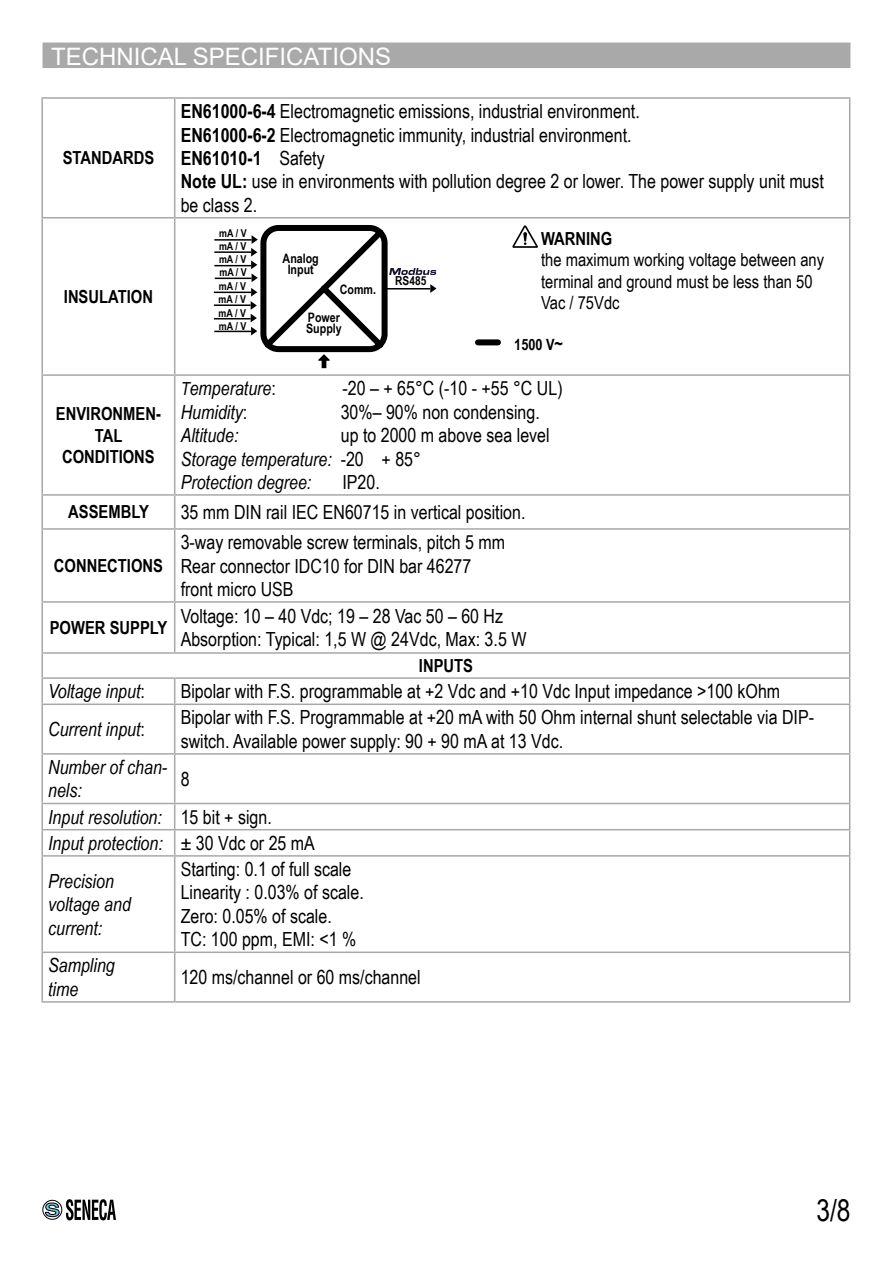
<style>
.page{position:relative;width:893px;height:1263px;background:#fff}
.page>*{position:absolute;margin:0;border:0;box-sizing:border-box;transform-origin:0 0}
.t1{font:30px "Arial Narrow";color:#000}
.t2{font:24px "Arial";color:#fff}
.t3{font:19.5px/23.4px "Arial Narrow";color:#000}
.t4{font:italic 19.5px/23.4px "Arial Narrow";color:#000}
.t5{font:700 18px/21.6px "Arial Narrow";color:#000;text-align:center}
.t6{font:18px/21.6px "Arial Narrow";color:#000}
.t7{font:700 15.45px "Arial Narrow";color:#000}
.t8{font:700 13.05px/10.8px "Arial Narrow";color:#000}
.t9{font:700 12.45px "Arial Narrow";color:#000}
.t10{font:700 10.8px/14.2px "Arial Narrow";color:#000}
.s1{font-weight:700}
.s2{font-size:17.7px}
.s3{font-size:18px}
.s4{font-style:normal}
</style>
<div class="page">
<div style="left:43px;top:43px;width:807px;height:25px;background:#a9a9a9"></div>
<svg style="left:45px;top:1202px;width:15px;height:15px"></svg>
<div style="left:43px;top:1200px;width:19px;height:19px;border:1px solid #000;border-radius:50%"></div>
<svg style="left:66px;top:1199px;width:50px;height:21px"></svg>
<hr style="left:41px;top:97px;width:134px;height:2px;background:#a9a8a8">
<hr style="left:41px;top:99px;width:2px;height:118px;background:#a9a8a8">
<hr style="left:41px;top:376px;width:2px;height:118px;background:#a9a8a8">
<hr style="left:41px;top:654px;width:2px;height:23px;background:#a9a8a8">
<hr style="left:41px;top:677px;width:134px;height:2px;background:#a9a8a8">
<hr style="left:41px;top:679px;width:2px;height:24px;background:#a9a8a8">
<hr style="left:41px;top:703px;width:134px;height:2px;background:#a9a8a8">
<hr style="left:41px;top:705px;width:2px;height:48px;background:#a9a8a8">
<hr style="left:41px;top:753px;width:134px;height:2px;background:#a9a8a8">
<hr style="left:41px;top:755px;width:2px;height:48px;background:#a9a8a8">
<hr style="left:41px;top:803px;width:134px;height:1px;background:#a9a8a8">
<hr style="left:41px;top:804px;width:2px;height:25px;background:#a9a8a8">
<hr style="left:41px;top:829px;width:134px;height:1px;background:#a9a8a8">
<hr style="left:41px;top:830px;width:2px;height:25px;background:#a9a8a8">
<hr style="left:41px;top:855px;width:134px;height:2px;background:#a9a8a8">
<hr style="left:41px;top:857px;width:2px;height:94px;background:#a9a8a8">
<hr style="left:41px;top:951px;width:134px;height:2px;background:#a9a8a8">
<hr style="left:41px;top:953px;width:2px;height:48px;background:#a9a8a8">
<hr style="left:41px;top:1001px;width:134px;height:2px;background:#a9a8a8">
<hr style="left:41px;top:217px;width:134px;height:1px;background:#a9a8a8">
<hr style="left:41px;top:218px;width:2px;height:156px;background:#a9a8a8">
<hr style="left:175px;top:217px;width:675px;height:1px;background:#a9a8a8">
<hr style="left:41px;top:374px;width:134px;height:2px;background:#a9a8a8">
<hr style="left:175px;top:374px;width:675px;height:2px;background:#a9a8a8">
<hr style="left:175px;top:97px;width:675px;height:2px;background:#a9a8a8">
<hr style="left:174px;top:99px;width:1px;height:118px;background:#a9a8a8">
<hr style="left:849px;top:99px;width:1px;height:118px;background:#a9a8a8">
<hr style="left:174px;top:218px;width:1px;height:156px;background:#a9a8a8">
<hr style="left:849px;top:218px;width:1px;height:156px;background:#a9a8a8">
<hr style="left:174px;top:376px;width:1px;height:118px;background:#a9a8a8">
<hr style="left:849px;top:376px;width:1px;height:118px;background:#a9a8a8">
<hr style="left:174px;top:496px;width:1px;height:32px;background:#a9a8a8">
<hr style="left:174px;top:530px;width:1px;height:71px;background:#a9a8a8">
<hr style="left:174px;top:603px;width:1px;height:49px;background:#a9a8a8">
<hr style="left:175px;top:677px;width:675px;height:2px;background:#a9a8a8">
<svg style="left:174px;top:679px;width:1px;height:24px"></svg>
<svg style="left:849px;top:654px;width:1px;height:49px"></svg>
<hr style="left:175px;top:703px;width:675px;height:2px;background:#a9a8a8">
<hr style="left:174px;top:705px;width:1px;height:48px;background:#a9a8a8">
<hr style="left:849px;top:705px;width:1px;height:48px;background:#a9a8a8">
<hr style="left:175px;top:753px;width:675px;height:2px;background:#a9a8a8">
<hr style="left:174px;top:755px;width:1px;height:48px;background:#a9a8a8">
<hr style="left:849px;top:755px;width:1px;height:48px;background:#a9a8a8">
<hr style="left:175px;top:803px;width:675px;height:1px;background:#a9a8a8">
<hr style="left:175px;top:829px;width:675px;height:1px;background:#a9a8a8">
<svg style="left:174px;top:804px;width:1px;height:51px"></svg>
<svg style="left:849px;top:804px;width:1px;height:51px"></svg>
<hr style="left:175px;top:855px;width:675px;height:2px;background:#a9a8a8">
<hr style="left:174px;top:857px;width:1px;height:94px;background:#a9a8a8">
<hr style="left:849px;top:857px;width:1px;height:94px;background:#a9a8a8">
<hr style="left:175px;top:951px;width:675px;height:2px;background:#a9a8a8">
<hr style="left:174px;top:953px;width:1px;height:48px;background:#a9a8a8">
<hr style="left:849px;top:953px;width:1px;height:48px;background:#a9a8a8">
<hr style="left:175px;top:1001px;width:675px;height:2px;background:#a9a8a8">
<hr style="left:41px;top:494px;width:134px;height:2px;background:#a9a8a7">
<hr style="left:41px;top:496px;width:2px;height:32px;background:#a9a8a7">
<hr style="left:175px;top:494px;width:675px;height:2px;background:#a9a8a7">
<hr style="left:849px;top:496px;width:1px;height:32px;background:#a9a8a7">
<hr style="left:41px;top:603px;width:2px;height:49px;background:#a9a8a7">
<hr style="left:849px;top:603px;width:1px;height:49px;background:#a9a8a7">
<hr style="left:41px;top:652px;width:134px;height:2px;background:#a9a8a7">
<hr style="left:175px;top:652px;width:675px;height:2px;background:#a9a8a7">
<hr style="left:41px;top:528px;width:134px;height:2px;background:#a9a8a7">
<hr style="left:41px;top:530px;width:2px;height:71px;background:#a9a8a7">
<hr style="left:175px;top:528px;width:675px;height:2px;background:#a9a8a7">
<hr style="left:849px;top:530px;width:1px;height:71px;background:#a9a8a7">
<hr style="left:41px;top:601px;width:134px;height:2px;background:#a9a8a7">
<hr style="left:175px;top:601px;width:675px;height:2px;background:#a9a8a7">
<div style="left:478px;top:339px;width:20px;height:6px;background:#000"></div>
<hr style="left:214px;top:251px;width:37px;height:2px;background:#000">
<hr style="left:214px;top:265px;width:37px;height:1px;background:#000">
<hr style="left:215px;top:278px;width:37px;height:1px;background:#000">
<hr style="left:214px;top:239px;width:38px;height:2px;background:#000">
<hr style="left:214px;top:304px;width:37px;height:2px;background:#000">
<hr style="left:214px;top:318px;width:37px;height:1px;background:#000">
<hr style="left:214px;top:331px;width:37px;height:1px;background:#000">
<hr style="left:214px;top:292px;width:37px;height:1px;background:#000">
<svg style="left:251px;top:225px;width:185px;height:143px"></svg>
<svg style="left:512px;top:225px;width:26px;height:23px"></svg>
<p class="t2" style="left:51px;top:40px;width:342px">TECHNICAL SPECIFICATIONS</p>
<p class="t5" style="left:63px;top:146px;width:93px">STANDARDS</p>
<p class="t5" style="left:64px;top:285px;width:91px">INSULATION</p>
<p class="t5" style="left:56px;top:402px;width:106px">ENVIRONMEN-<br>TAL<br>CONDITIONS</p>
<p class="t3" style="left:181px;top:99px;width:645px"><span class="s1">EN61000-6-4</span> Electromagnetic emissions, industrial environment.<br><span class="s1">EN61000-6-2</span> Electromagnetic immunity, industrial environment.<br><span class="s1">EN61010-1</span> Safety<br><span class="s1">Note UL:</span> use in environments with pollution degree 2 or lower. The power supply unit must be class 2.</p>
<p class="t10" style="left:219px;top:226px;width:29px">mA / V</p>
<p class="t10" style="left:219px;top:251px;width:29px">mA / V</p>
<p class="t10" style="left:219px;top:239px;width:29px">mA / V</p>
<p class="t10" style="left:219px;top:264px;width:30px">mA / V mA / V</p>
<p class="t10" style="left:219px;top:306px;width:29px">mA / V</p>
<p class="t10" style="left:219px;top:292px;width:29px">mA / V</p>
<p class="t10" style="left:219px;top:319px;width:29px">mA / V</p>
<p class="t8" style="left:283px;top:253px;width:38px;text-align:center">Analog<br>Input</p>
<p class="t8" style="left:340px;top:283px;width:38px">Comm.</p>
<p class="t8" style="left:306px;top:312px;width:37px">Power<br>Supply</p>
<p class="t9" style="left:395px;top:272px;width:33px">RS485</p>
<p class="t5" style="left:541px;top:227px;width:73px">WARNING</p>
<p class="t6" style="left:541px;top:248px;width:285px">the maximum working voltage between any terminal and ground must be less than 50<br>Vac / 75Vdc</p>
<p class="t7" style="left:514px;top:332px;width:50px">1500 V<span class="s2">~</span></p>
<p class="t4" style="left:181px;top:376px;width:97px"><span class="s3">T</span>emperature<span class="s4">:</span></p>
<p class="t3" style="left:343px;top:376px;width:222px">-20 – + 65°C (-10 - +55 °C UL)</p>
<p class="t4" style="left:181px;top:400px;width:68px">Humidity<span class="s4">:</span></p>
<p class="t3" style="left:341px;top:399px;width:201px">30%– 90% non condensing.</p>
<p class="t4" style="left:181px;top:423px;width:59px">Altitude:</p>
<p class="t4" style="left:181px;top:423px;width:370px;text-indent:160px"><span class="s4">up to 2000 m above sea level<br></span>Storage temperature: <span class="s4">-20 + 85°<br></span>Protection degree:</p>
<p class="t3" style="left:343px;top:470px;width:39px">IP20.</p>
<p class="t5" style="left:68px;top:500px;width:82px">ASSEMBLY</p>
<p class="t3" style="left:181px;top:500px;width:346px">35 mm DIN rail IEC EN60715 in vertical position.</p>
<p class="t5" style="left:54px;top:554px;width:111px">CONNECTIONS</p>
<p class="t3" style="left:181px;top:530px;width:326px">3-way removable screw terminals, pitch 5 mm<br>Rear connector IDC10 for DIN bar 46277 front micro USB</p>
<p class="t5" style="left:50px;top:616px;width:119px">POWER SUPPLY</p>
<p class="t3" style="left:181px;top:603px;width:347px">Voltage: 10 – 40 Vdc; 19 – 28 Vac 50 – 60 Hz<br>Absorption: Typical: 1,5 W @ 24Vdc, Max: 3.5 W</p>
<p class="t5" style="left:419px;top:654px;width:56px">INPUTS</p>
<p class="t4" style="left:48px;top:679px;width:98px">Voltage input<span class="s4">:</span></p>
<p class="t3" style="left:181px;top:679px;width:601px">Bipolar with F.S. programmable at +2 Vdc and +10 Vdc Input impedance &gt;100 kOhm</p>
<p class="t4" style="left:48px;top:717px;width:98px">Current input<span class="s4">:</span></p>
<p class="t3" style="left:181px;top:705px;width:635px">Bipolar with F.S. Programmable at +20 mA with 50 Ohm internal shunt selectable via DIP&shy;switch. Available power supply: 90 + 90 mA at 13 Vdc.</p>
<p class="t4" style="left:48px;top:755px;width:121px">Number of chan&shy;nels:</p>
<p class="t4" style="left:48px;top:759px;width:225px;line-height:38px;text-indent:132px"><span class="s4">8<br></span>Input resolution: <span class="s4">15 bit + sign.</span></p>
<p class="t4" style="left:48px;top:824px;width:268px;line-height:38px">Input protection: ± <span class="s4">30 Vdc or 25 mA<br></span>Precision</p>
<p class="t4" style="left:48px;top:892px;width:84px">voltage and current:</p>
<p class="t3" style="left:181px;top:857px;width:185px">Starting: 0.1 of full scale<br>Linearity : 0.03% of scale.<br>Zero: 0.05% of scale.<br>TC: 100 ppm, EMI: &lt;1 %</p>
<p class="t4" style="left:48px;top:953px;width:68px">Sampling time</p>
<p class="t3" style="left:181px;top:965px;width:241px">120 ms/channel or 60 ms/channel</p>
<h1 class="t1" style="left:816px;top:1188px;width:36px">3/8</h1>
</div>
